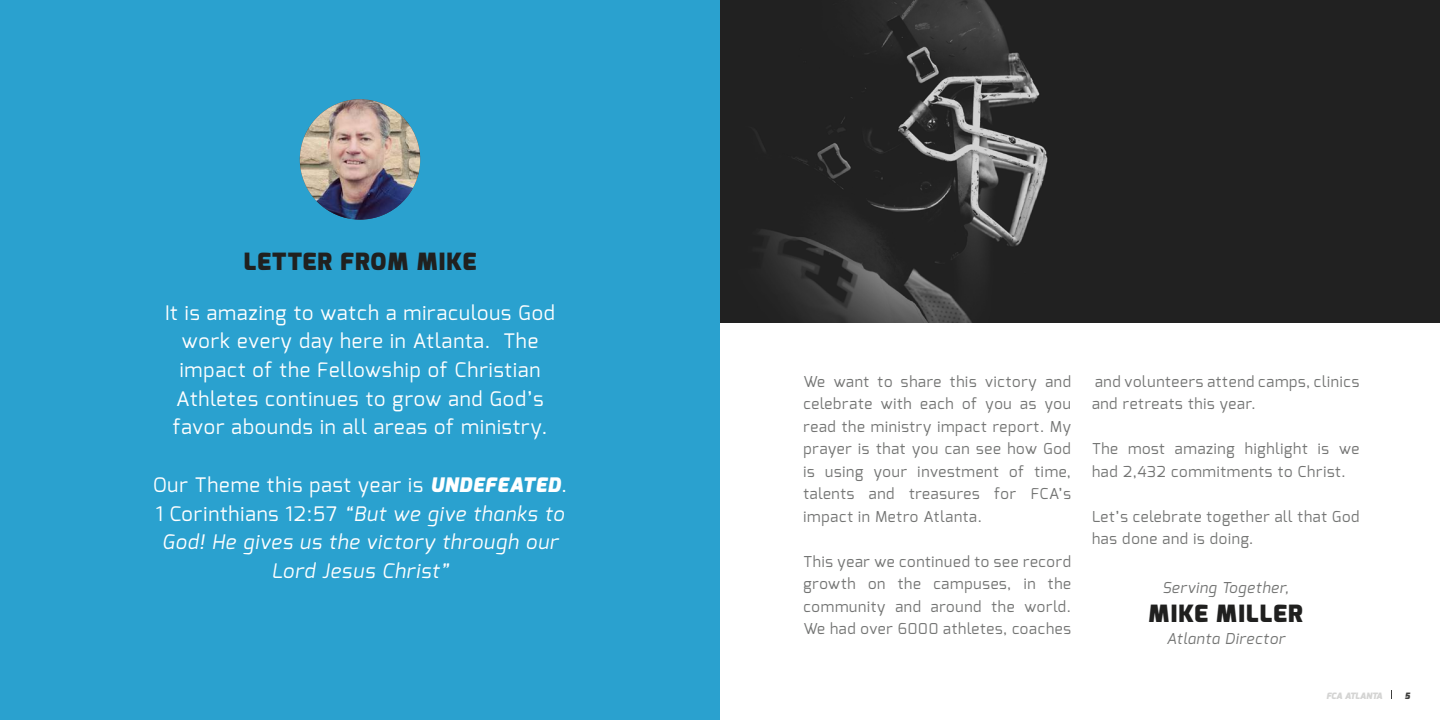
<style>
.page{position:relative;width:1440px;height:720px;background:#fff}
.page>*{position:absolute;margin:0;border:0;box-sizing:border-box;transform-origin:0 0}
.t1{font:900 23.75px "Exo";letter-spacing:.05em;color:#20201f}
.t2{font:20px/28.8px "Exo";letter-spacing:.05em;color:#fff;text-align:center}
.t3{font:italic 20px/28.8px "Exo";letter-spacing:.05em;color:#fff;text-align:center}
.t4{font:15px/22.5px "Exo";letter-spacing:.05em;color:#737473}
.t5{font:italic 15px "Exo";letter-spacing:.05em;color:#737473}
.t6{font:italic 900 8.75px "Exo";color:#d4d4d3}
.t7{font:italic 900 8.75px "Exo";color:#3e3e3d}
.s1{font-style:normal}
.s2{font-weight:900}
</style>
<div class="page">
<div style="left:0;top:0;width:720px;height:720px;background:#2aa1cf"></div>
<div style="left:720px;top:0;width:720px;height:322px;background:#212121"></div>
<img style="left:759px;top:0;width:289px;height:322px">
<img style="left:300px;top:99px;width:120px;height:121px;border-radius:60px">
<h1 class="t1" style="left:244px;top:246px;width:234px">LETTER FROM MIKE</h1>
<h2 class="t2" style="left:165px;top:298px;width:391px">It is amazing to watch a miraculous God work every day here in Atlanta. The impact of the Fellowship of Christian Athletes continues to grow and God’s favor abounds in all areas of ministry.</h2>
<h2 class="t3" style="left:153px;top:470px;width:415px"><span class="s1">Our Theme this past year is</span> <span class="s2">UNDEFEATED</span><span class="s1">.<br>1 Corinthians 12:57</span> “But we give thanks to God! He gives us the victory through our Lord Jesus Christ”</h2>
<p class="t4" style="left:804px;top:370px;width:269px;text-align:justify">We want to share this victory and celebrate with each of you as you read the ministry impact report. My prayer is that you can see how God is using your investment of time, talents and treasures for FCA’s impact in Metro Atlanta.</p>
<p class="t4" style="left:804px;top:550px;width:269px;text-align:justify">This year we continued to see record growth on the campuses, in the community and around the world.<br>We had over 6000 athletes, coaches</p>
<p class="t4" style="left:1092px;top:370px;width:269px">and volunteers attend camps, clinics and retreats this year.</p>
<p class="t4" style="left:1092px;top:438px;width:269px">The most amazing highlight is we had 2,432 commitments to Christ.</p>
<p class="t4" style="left:1092px;top:505px;width:269px">Let’s celebrate together all that God has done and is doing.</p>
<p class="t5" style="left:1162px;top:578px;width:128px">Serving Together,</p>
<h1 class="t1" style="left:1149px;top:598px;width:156px">MIKE MILLER</h1>
<p class="t5" style="left:1166px;top:629px;width:120px">Atlanta Director</p>
<p class="t6" style="left:1327px;top:690px;width:57px">FCA ATLANTA</p>
<p class="t7" style="left:1405px;top:690px;width:7px">5</p>
</div>
